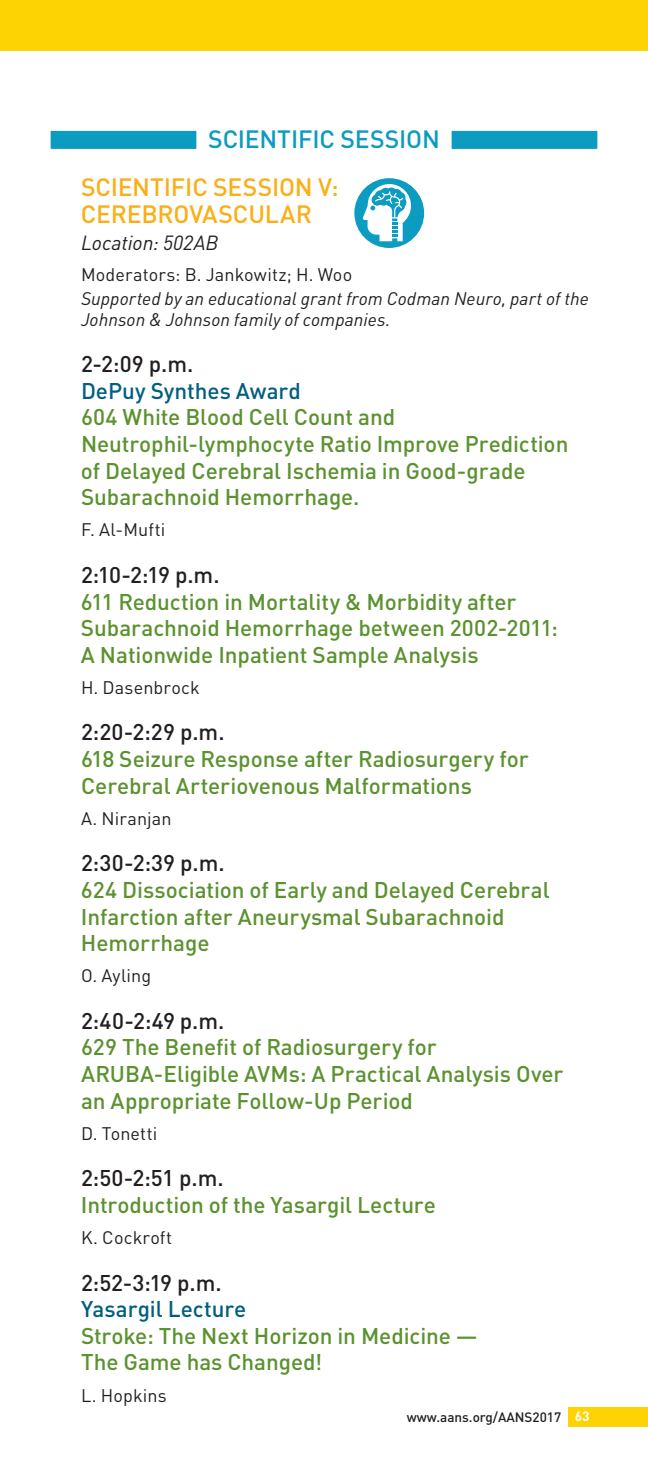
<style>
.page{position:relative;width:648px;height:1458px;background:#fff}
.page>*{position:absolute;margin:0;border:0;box-sizing:border-box;transform-origin:0 0}
.t1{font:500 24.75px/27px "DIN";letter-spacing:-.01em;color:#faaf18}
.t2{font:500 24.75px "DIN";letter-spacing:-.01em;color:#0c9bc1}
.t3{font:500 22.5px/26.6px "DIN";letter-spacing:-.005em;color:#5b922f}
.t4{font:500 22.5px "DIN";letter-spacing:.005em;color:#231f20}
.t5{font:500 22.5px "DIN";color:#005f7f}
.t6{font:italic 20.25px "DIN";color:#231f20}
.t7{font:18px "DIN";letter-spacing:.005em;color:#231f20}
.t8{font:italic 18px/20.2px "DIN";letter-spacing:.005em;color:#231f20}
.t9{font:500 13.5px "DIN";color:#231f20}
.s1{font-weight:700;color:#fff}
</style>
<div class="page">
<div style="left:0;top:0;width:648px;height:51px;background:#fed304"></div>
<div style="left:568px;top:1407px;width:80px;height:19px;background:#fed304"></div>
<div style="left:354px;top:178px;width:70px;height:70px;background:#0c9bc1;border-radius:50%"></div>
<svg style="left:363px;top:184px;width:48px;height:57px"></svg>
<div style="left:452px;top:131px;width:145px;height:18px;background:#0c9bc1"></div>
<div style="left:51px;top:131px;width:145px;height:18px;background:#0c9bc1"></div>
<p class="t2" style="left:208px;top:124px;width:233px">SCIENTIFIC SESSION</p>
<p class="t1" style="left:81px;top:172px;width:259px">SCIENTIFIC SESSION V:<br>CEREBROVASCULAR</p>
<p class="t6" style="left:81px;top:230px;width:139px">Location: 502AB</p>
<p class="t7" style="left:81px;top:263px;width:273px">Moderators: B. Jankowitz; H. Woo</p>
<p class="t8" style="left:81px;top:288px;width:510px">Supported by an educational grant from Codman Neuro, part of the<br>Johnson &amp; Johnson family of companies.</p>
<p class="t4" style="left:81px;top:350px;width:114px">2‑2:09 p.m.</p>
<p class="t5" style="left:81px;top:376px;width:221px">DePuy Synthes Award</p>
<p class="t3" style="left:81px;top:403px;width:489px">604 White Blood Cell Count and Neutrophil‑lymphocyte Ratio Improve Prediction of Delayed Cerebral Ischemia in Good‑grade Subarachnoid Hemorrhage.</p>
<p class="t7" style="left:81px;top:518px;width:86px">F. Al‑Mufti</p>
<p class="t4" style="left:81px;top:560px;width:140px">2:10‑2:19 p.m.</p>
<p class="t3" style="left:81px;top:587px;width:479px">611 Reduction in Mortality &amp; Morbidity after<br>Subarachnoid Hemorrhage between 2002‑2011:<br>A Nationwide Inpatient Sample Analysis</p>
<p class="t7" style="left:81px;top:676px;width:120px">H. Dasenbrock</p>
<p class="t4" style="left:81px;top:718px;width:145px">2:20‑2:29 p.m.</p>
<p class="t3" style="left:81px;top:745px;width:449px">618 Seizure Response after Radiosurgery for<br>Cerebral Arteriovenous Malformations</p>
<p class="t7" style="left:81px;top:807px;width:92px">A. Niranjan</p>
<p class="t4" style="left:81px;top:849px;width:145px">2:30‑2:39 p.m.</p>
<p class="t3" style="left:81px;top:876px;width:470px">624 Dissociation of Early and Delayed Cerebral<br>Infarction after Aneurysmal Subarachnoid<br>Hemorrhage</p>
<p class="t7" style="left:81px;top:964px;width:72px">O. Ayling</p>
<p class="t4" style="left:81px;top:1006px;width:145px">2:40‑2:49 p.m.</p>
<p class="t3" style="left:81px;top:1033px;width:484px">629 The Benefit of Radiosurgery for<br>ARUBA‑Eligible AVMs: A Practical Analysis Over an Appropriate Follow‑Up Period</p>
<p class="t7" style="left:81px;top:1122px;width:78px">D. Tonetti</p>
<p class="t4" style="left:81px;top:1164px;width:144px">2:50‑2:51 p.m.</p>
<p class="t3" style="left:81px;top:1191px;width:356px">Introduction of the Yasargil Lecture</p>
<p class="t7" style="left:81px;top:1226px;width:93px">K. Cockroft</p>
<p class="t4" style="left:81px;top:1268px;width:142px">2:52‑3:19 p.m.</p>
<p class="t5" style="left:81px;top:1295px;width:167px">Yasargil Lecture</p>
<p class="t3" style="left:81px;top:1322px;width:398px">Stroke: The Next Horizon in Medicine —<br>The Game has Changed!</p>
<p class="t7" style="left:81px;top:1384px;width:87px">L. Hopkins</p>
<p class="t9" style="left:407px;top:1409px;width:184px">www.aans.org/AANS2017 <span class="s1">63</span></p>
</div>
